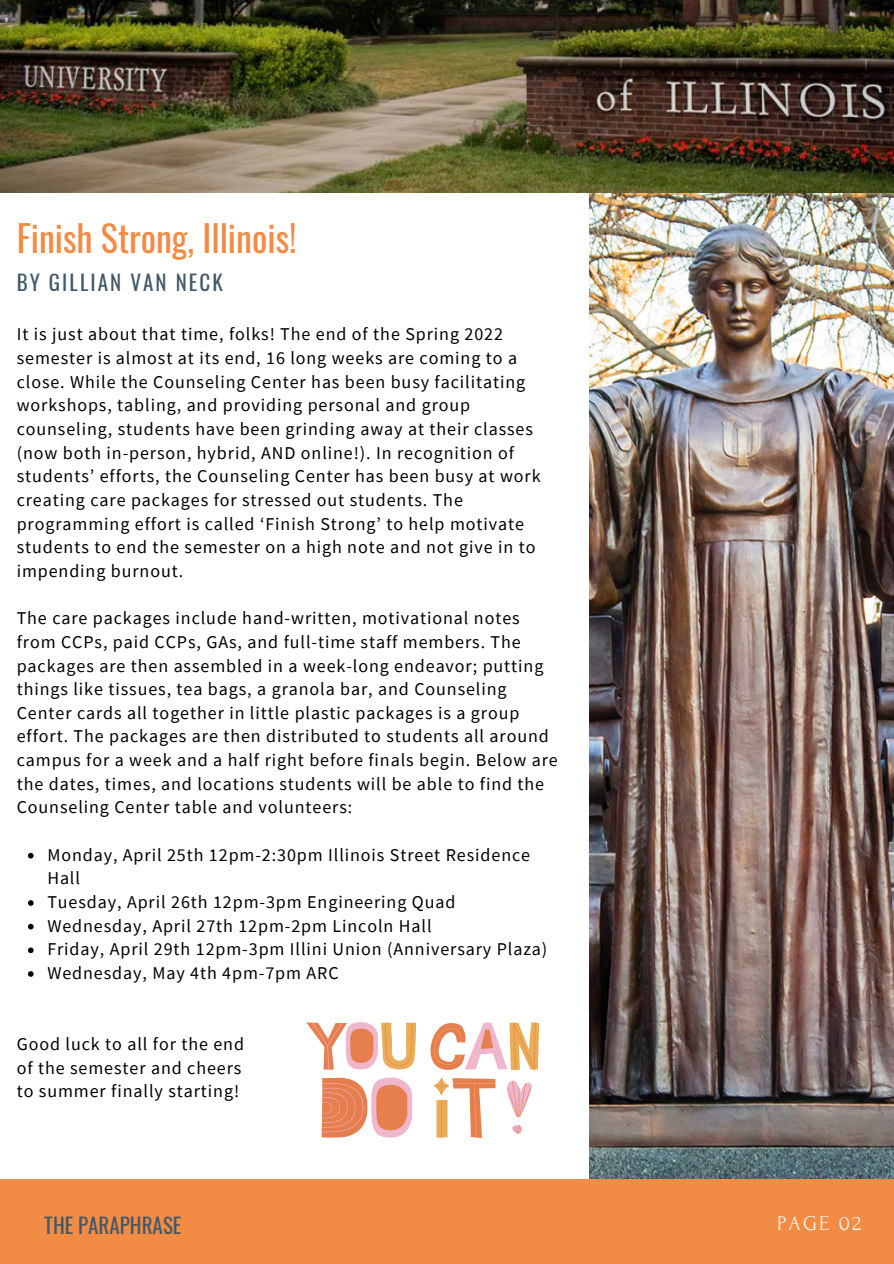
<style>
.page{position:relative;width:894px;height:1264px;background:#fff}
.page>*{position:absolute;margin:0;border:0;box-sizing:border-box;transform-origin:0 0}
.t1{font:36px "Oswald";color:#f28b43}
.t2{font:21px "Oswald";letter-spacing:.1em;color:#435967}
.t3{font:21px "Oswald";color:#435967}
.t4{font:21px "Forum";letter-spacing:.1em;color:#fafafa}
.t5{font:18px/23.7px "Source Sans Pro";letter-spacing:.05em;color:#000}
</style>
<div class="page">
<div style="left:0;top:1178px;width:893px;height:85px;background:#f28b43"></div>
<img style="left:589px;top:193px;width:304px;height:985px">
<svg style="left:28px;top:852px;width:6px;height:6px"></svg>
<svg style="left:28px;top:900px;width:6px;height:5px"></svg>
<svg style="left:28px;top:923px;width:6px;height:6px"></svg>
<svg style="left:28px;top:947px;width:6px;height:6px"></svg>
<svg style="left:28px;top:971px;width:6px;height:5px"></svg>
<img style="left:0;top:0;width:893px;height:193px">
<svg style="left:306px;top:1022px;width:233px;height:115px"></svg>
<p class="t1" style="left:17px;top:210px;width:281px">Finish Strong, Illinois!</p>
<p class="t2" style="left:17px;top:265px;width:208px">BY GILLIAN VAN NECK</p>
<p class="t5" style="left:17px;top:322px;width:525px">It is just about that time, folks! The end of the Spring 2022 semester is almost at its end, 16 long weeks are coming to a close. While the Counseling Center has been busy facilitating workshops, tabling, and providing personal and group counseling, students have been grinding away at their classes (now both in-person, hybrid, AND online!). In recognition of students’ efforts, the Counseling Center has been busy at work creating care packages for stressed out students. The programming effort is called ‘Finish Strong’ to help motivate students to end the semester on a high note and not give in to impending burnout.</p>
<p class="t5" style="left:17px;top:606px;width:542px">The care packages include hand-written, motivational notes from CCPs, paid CCPs, GAs, and full-time staff members. The packages are then assembled in a week-long endeavor; putting things like tissues, tea bags, a granola bar, and Counseling Center cards all together in little plastic packages is a group effort. The packages are then distributed to students all around campus for a week and a half right before finals begin. Below are the dates, times, and locations students will be able to find the Counseling Center table and volunteers:</p>
<p class="t5" style="left:47px;top:842px;width:484px">Monday, April 25th 12pm-2:30pm Illinois Street Residence<br>Hall</p>
<p class="t5" style="left:47px;top:889px;width:409px">Tuesday, April 26th 12pm-3pm Engineering Quad</p>
<p class="t5" style="left:47px;top:913px;width:385px">Wednesday, April 27th 12pm-2pm Lincoln Hall</p>
<p class="t5" style="left:47px;top:937px;width:501px">Friday, April 29th 12pm-3pm Illini Union (Anniversary Plaza)</p>
<p class="t5" style="left:47px;top:960px;width:293px">Wednesday, May 4th 4pm-7pm ARC</p>
<p class="t5" style="left:17px;top:1031px;width:229px">Good luck to all for the end</p>
<p class="t5" style="left:17px;top:1055px;width:226px">of the semester and cheers</p>
<p class="t5" style="left:17px;top:1079px;width:224px">to summer finally starting!</p>
<p class="t3" style="left:44px;top:1208px;width:139px">THE PARAPHRASE</p>
<p class="t4" style="left:776px;top:1211px;width:86px">PAGE 02</p>
</div>
